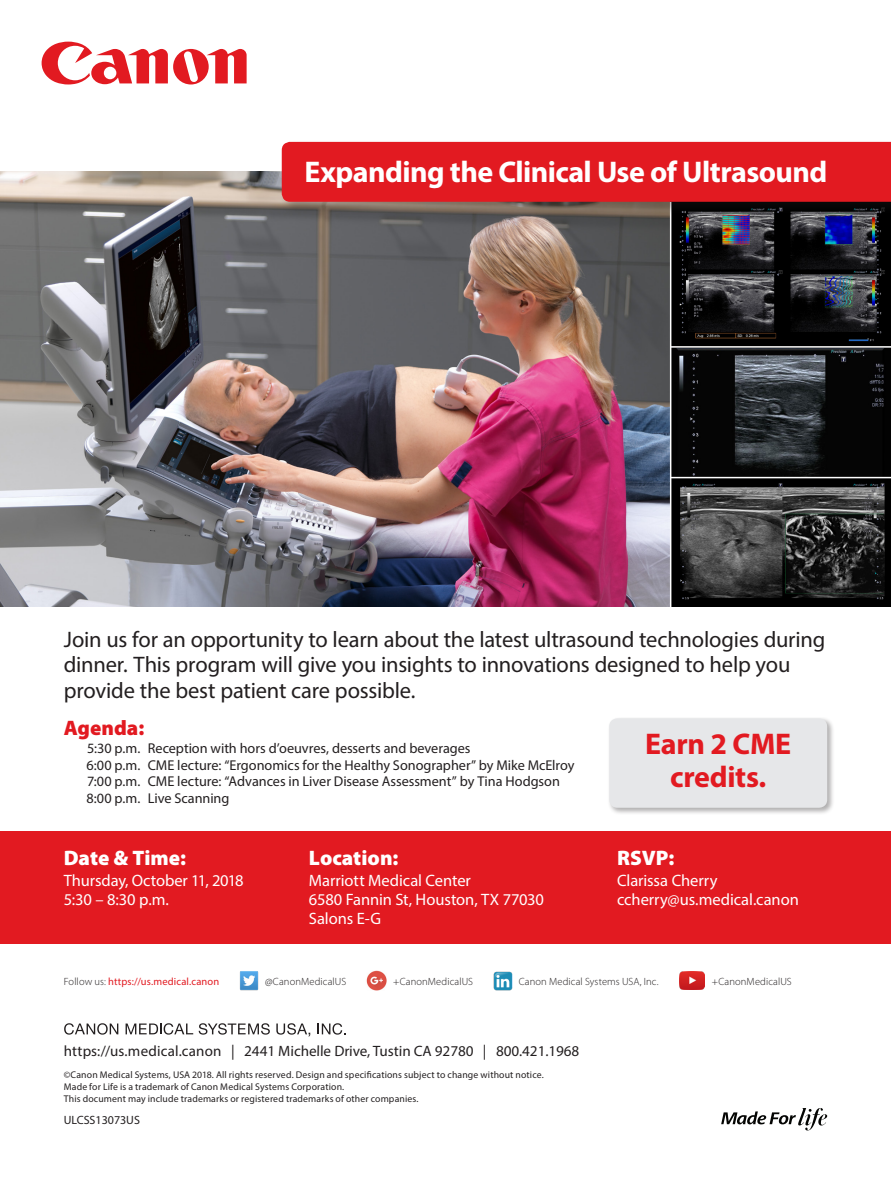
<style>
.page{position:relative;width:891px;height:1188px;background:#fff}
.page>*{position:absolute;margin:0;border:0;box-sizing:border-box;transform-origin:0 0}
.Bullets{font:700 30px "Myriad Pro";letter-spacing:-.02em;color:#fff}
.Bullets-2{font:700 30px/33px "Myriad Pro";letter-spacing:-.01em;color:#e21a21;text-align:center}
.t1{font:22.5px/25.5px "Myriad Pro";letter-spacing:-.01em;color:#231f20}
.Bullets-3{font:900 21px "Myriad Pro";color:#fff}
.Bullets-4{font:900 21px "Myriad Pro";color:#e21a21}
.Bullets-5{font:16.5px "Myriad Pro";letter-spacing:-.005em;color:#fff}
.t2{font:15px "Myriad Pro";letter-spacing:.01em;color:#231f20}
.Bullets-6{font:14.25px "Myriad Pro";color:#231f20}
.t3{font:12px "Myriad Pro";color:#231f20}
.Bullets-7{font:300 10.5px "Myriad Pro";letter-spacing:.01em;color:#231f20}
.Bullets-8{font:10.5px "Myriad Pro";letter-spacing:.01em;color:#e21a21}
.t4{font:9.75px "Myriad Pro";letter-spacing:.015em;color:#231f20}
.t5{font:700 7.8px "Frutiger";color:#231f20}
.s1{font-family:"Hira Kaku Pro W6";font-weight:400;font-size:7.05px}
.s2{font-weight:300;color:#231f20}
</style>
<div class="page">
<div style="left:607px;top:717px;width:228px;height:98px;background:#231f20;opacity:.35"></div>
<div style="left:609px;top:718px;width:218px;height:90px;background:#e6e7e9;border-radius:8px"></div>
<img style="left:0;top:172px;width:670px;height:435px">
<div style="left:0;top:832px;width:891px;height:112px;background:#e21a21"></div>
<img style="left:671px;top:216px;width:220px;height:261px">
<svg style="left:671px;top:478px;width:220px;height:129px;background:#363636"></svg>
<hr style="left:671px;top:346px;width:220px;height:2px;background:#fff">
<div style="left:280px;top:140px;width:611px;height:76px;background:#231f20;opacity:.3"></div>
<div style="left:282px;top:142px;width:609px;height:60px;background:#e21a21"></div>
<svg style="left:42px;top:42px;width:205px;height:43px"></svg>
<svg style="left:721px;top:1108px;width:106px;height:23px"></svg>
<svg style="left:64px;top:1023px;width:54px;height:12px"></svg>
<svg style="left:126px;top:1023px;width:67px;height:12px"></svg>
<svg style="left:199px;top:1023px;width:71px;height:12px"></svg>
<svg style="left:276px;top:1023px;width:34px;height:14px"></svg>
<svg style="left:318px;top:1023px;width:27px;height:12px"></svg>
<img style="left:493px;top:971px;width:19px;height:19px">
<img style="left:366px;top:970px;width:21px;height:21px">
<img style="left:239px;top:971px;width:20px;height:19px">
<img style="left:679px;top:972px;width:26px;height:18px">
<p class="Bullets" style="left:304px;top:152px;width:525px">Expanding the Clinical Use of Ultrasound</p>
<p class="t1" style="left:64px;top:626px;width:763px">Join us for an opportunity to learn about the latest ultrasound technologies during dinner. This program will give you insights to innovations designed to help you provide the best patient care possible.</p>
<p class="t5" style="left:34px;top:666px;width:222px"><span class="s1">コンポジットロゴ</span>_CANON MEDICAL SYSTEMS USA,INC_<span class="s1">英語表記</span></p>
<p class="Bullets-4" style="left:64px;top:716px;width:82px">Agenda:</p>
<p class="Bullets-6" style="left:87px;top:740px;width:385px">5:30 p.m. Reception with hors d’oeuvres, desserts and beverages</p>
<p class="Bullets-6" style="left:87px;top:756px;width:489px">6:00 p.m. CME lecture: “Ergonomics for the Healthy Sonographer” by Mike McElroy</p>
<p class="Bullets-6" style="left:87px;top:773px;width:474px">7:00 p.m. CME lecture: “Advances in Liver Disease Assessment” by Tina Hodgson</p>
<p class="Bullets-6" style="left:87px;top:789px;width:144px">8:00 p.m. Live Scanning</p>
<p class="Bullets-3" style="left:64px;top:846px;width:124px">Date &amp; Time:</p>
<p class="Bullets-5" style="left:64px;top:870px;width:181px">Thursday, October 11, 2018</p>
<p class="Bullets-5" style="left:64px;top:889px;width:107px">5:30 – 8:30 p.m.</p>
<p class="Bullets-3" style="left:309px;top:846px;width:91px">Location:</p>
<p class="Bullets-5" style="left:309px;top:870px;width:164px">Marriott Medical Center</p>
<p class="Bullets-5" style="left:309px;top:889px;width:237px">6580 Fannin St, Houston, TX 77030</p>
<p class="Bullets-5" style="left:309px;top:908px;width:74px">Salons E-G</p>
<p class="Bullets-2" style="left:645px;top:726px;width:148px">Earn 2 CME credits.</p>
<p class="Bullets-3" style="left:617px;top:846px;width:59px">RSVP:</p>
<p class="Bullets-5" style="left:617px;top:870px;width:102px">Clarissa Cherry</p>
<p class="Bullets-5" style="left:617px;top:889px;width:183px">ccherry@us.medical.canon</p>
<p class="Bullets-8" style="left:64px;top:975px;width:157px"><span class="s2">Follow us:</span> https://us.medical.canon</p>
<p class="Bullets-7" style="left:265px;top:975px;width:83px">@CanonMedicalUS</p>
<p class="Bullets-7" style="left:393px;top:975px;width:81px">+CanonMedicalUS</p>
<p class="Bullets-7" style="left:519px;top:975px;width:141px">Canon Medical Systems USA, Inc.</p>
<p class="Bullets-7" style="left:712px;top:975px;width:81px">+CanonMedicalUS</p>
<p class="t2" style="left:64px;top:1041px;width:517px">https://us.medical.canon | 2441 Michelle Drive, Tustin CA 92780 | 800.421.1968</p>
<p class="t4" style="left:64px;top:1068px;width:482px">©Canon Medical Systems, USA 2018. All rights reserved. Design and specifications subject to change without notice.</p>
<p class="t4" style="left:64px;top:1080px;width:282px">Made for Life is a trademark of Canon Medical Systems Corporation.</p>
<p class="t4" style="left:64px;top:1092px;width:356px">This document may include trademarks or registered trademarks of other companies.</p>
<p class="t3" style="left:64px;top:1113px;width:78px">ULCSS13073US</p>
</div>
